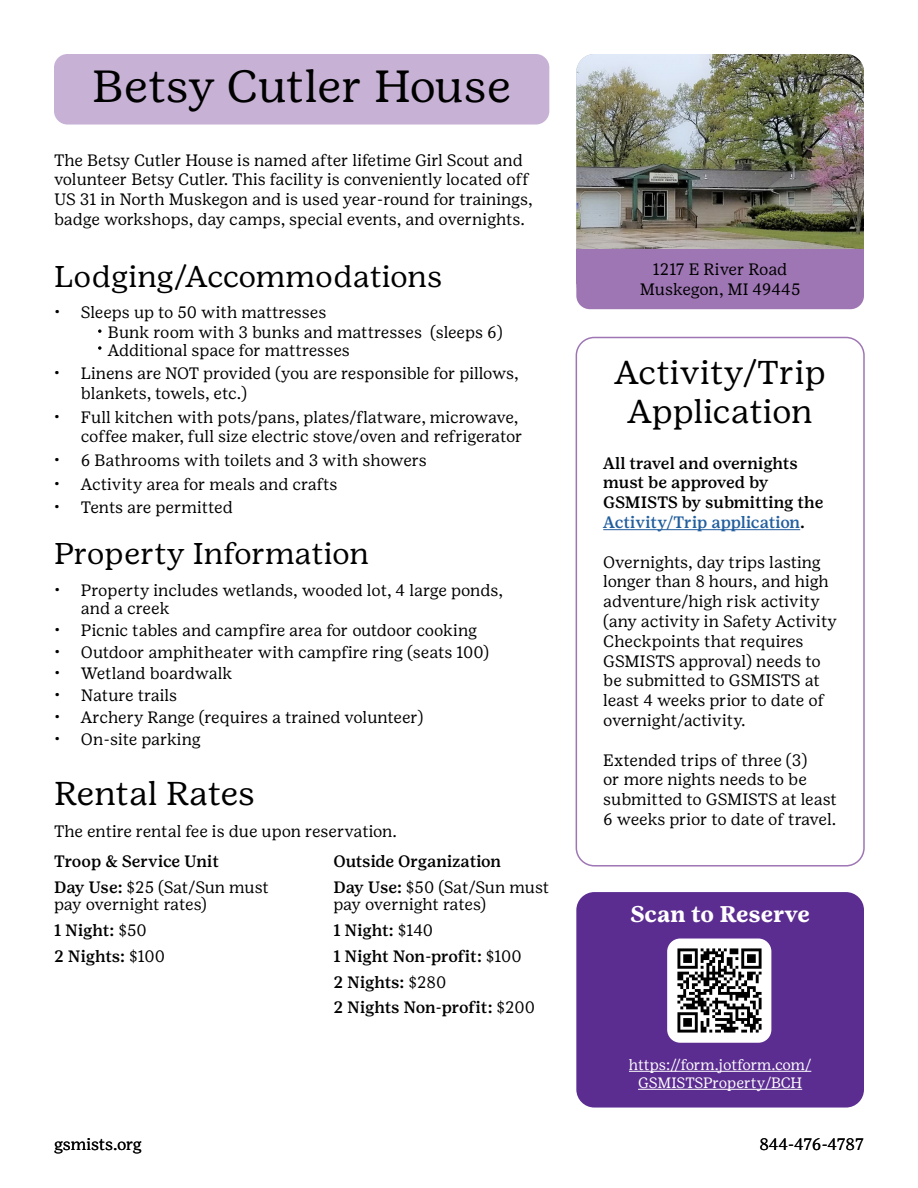
<style>
.page{position:relative;width:918px;height:1188px;background:#fff}
.page>*{position:absolute;margin:0;border:0;box-sizing:border-box;transform-origin:0 0}
.t1{font:45px "Girl Scout Text";letter-spacing:-.005em;color:#000;scale:1.05 1}
.t2{font:33px/39.6px "Girl Scout Text";color:#000;text-align:center;scale:1.05 1}
.t3{font:30px "Girl Scout Text";letter-spacing:-.005em;color:#000;scale:1.05 1}
.t4{font:700 22.65px "Girl Scout Text";color:#fff}
.t5{font:16.5px/19.8px "Girl Scout Text";color:#000}
.t6{font:500 16.5px/25.8px "Girl Scout Text";letter-spacing:-.005em;color:#000}
.t7{font:16.5px/19.8px "Girl Scout Text";letter-spacing:-.02em;color:#000}
.t8{font:15px/18px "Girl Scout Text";letter-spacing:-.005em;color:#fff;text-align:center}
.s1{font-weight:400}
.s2{font-weight:500}
.s3{color:#215e9e}
</style>
<div class="page">
<div style="left:54px;top:54px;width:495px;height:71px;background:#c7b2d6;border-radius:14px"></div>
<div style="left:576px;top:337px;width:289px;height:530px;border:2px solid #9e76b4;border-radius:18px"></div>
<div style="left:576px;top:892px;width:288px;height:216px;background:#5c2d91;border-radius:18px"></div>
<img style="left:576px;top:54px;width:288px;height:195px">
<div style="left:576px;top:249px;width:288px;height:60px;background:#9e76b4;border-radius:14px"></div>
<hr style="left:603px;top:529px;width:197px;height:1px;background:#215e9e">
<hr style="left:629px;top:1071px;width:182px;height:1px;background:#fff">
<hr style="left:638px;top:1089px;width:164px;height:1px;background:#fff">
<div style="left:576px;top:249px;width:288px;height:35px;background:#9e76b4"></div>
<svg style="left:98px;top:329px;width:4px;height:4px"></svg>
<svg style="left:98px;top:346px;width:4px;height:4px"></svg>
<div style="left:667px;top:939px;width:104px;height:104px;background:#fff;border-radius:13px"></div>
<img style="left:677px;top:948px;width:85px;height:85px">
<h1 class="t1" style="left:92px;top:59px;width:401px">Betsy Cutler House</h1>
<p class="t5" style="left:54px;top:150px;width:480px">The Betsy Cutler House is named after lifetime Girl Scout and volunteer Betsy Cutler. This facility is conveniently located off US 31 in North Muskegon and is used year-round for trainings, badge workshops, day camps, special events, and overnights.</p>
<h3 class="t3" style="left:54px;top:259px;width:372px">Lodging/Accommodations</h3>
<p class="t5" style="left:640px;top:259px;width:162px;text-align:center">1217 E River Road<br>Muskegon, MI 49445</p>
<p class="t5" style="left:108px;top:301px;width:396px;line-height:20.5px;text-indent:-54px">• Sleeps up to 50 with mattresses<br>Bunk room with 3 bunks and mattresses (sleeps 6)</p>
<p class="t5" style="left:108px;top:340px;width:243px">Additional space for mattresses</p>
<p class="t7" style="left:81px;top:363px;width:439px;text-indent:-27px">• Linens are NOT provided (you are responsible for pillows, blankets, towels, etc.)</p>
<p class="t5" style="left:54px;top:407px;width:470px;text-align:right">• Full kitchen with pots/pans, plates/flatware, microwave, coffee maker, full size electric stove/oven and refrigerator</p>
<p class="t5" style="left:54px;top:450px;width:374px">• 6 Bathrooms with toilets and 3 with showers</p>
<p class="t5" style="left:54px;top:474px;width:285px">• Activity area for meals and crafts</p>
<p class="t5" style="left:54px;top:497px;width:180px">• Tents are permitted</p>
<h3 class="t3" style="left:54px;top:536px;width:302px">Property Information</h3>
<p class="t5" style="left:81px;top:581px;width:424px;line-height:18px;text-indent:-27px">• Property includes wetlands, wooded lot, 4 large ponds, and a creek</p>
<p class="t5" style="left:54px;top:620px;width:425px">• Picnic tables and campfire area for outdoor cooking</p>
<p class="t5" style="left:54px;top:642px;width:437px">• Outdoor amphitheater with campfire ring (seats 100)</p>
<p class="t5" style="left:54px;top:663px;width:180px">• Wetland boardwalk</p>
<p class="t5" style="left:54px;top:685px;width:125px">• Nature trails</p>
<p class="t5" style="left:54px;top:707px;width:371px">• Archery Range (requires a trained volunteer)</p>
<p class="t5" style="left:54px;top:729px;width:148px">• On-site parking</p>
<h2 class="t2" style="left:54px;top:773px;width:193px">Rental Rates</h2>
<p class="t5" style="left:54px;top:821px;width:344px">The entire rental fee is due upon reservation.</p>
<p class="t6" style="left:54px;top:848px;width:216px;line-height:26.2px">Troop &amp; Service Unit<br>Day Use: <span class="s1">$25 (Sat/Sun must</span></p>
<p class="t5" style="left:54px;top:891px;width:154px;line-height:25.8px">pay overnight rates)<br><span class="s2">1 Night:</span> $50<br><span class="s2">2 Nights:</span> $100</p>
<p class="t6" style="left:333px;top:848px;width:217px;line-height:26.2px">Outside Organization<br>Day Use: <span class="s1">$50 (Sat/Sun must</span></p>
<p class="t6" style="left:333px;top:891px;width:203px"><span class="s1">pay overnight rates)<br></span>1 Night: <span class="s1">$140<br></span>1 Night Non-profit: <span class="s1">$100<br></span>2 Nights: <span class="s1">$280<br></span>2 Nights Non-profit: <span class="s1">$200</span></p>
<h2 class="t2" style="left:615px;top:352px;width:203px">Activity/Trip<br>Application</h2>
<p class="t6" style="left:603px;top:453px;width:222px;line-height:19.8px">All travel and overnights must be approved by<br>GSMISTS by submitting the<br><span class="s3">Activity/Trip application</span>.</p>
<p class="t5" style="left:603px;top:552px;width:235px">Overnights, day trips lasting longer than 8 hours, and high adventure/high risk activity (any activity in Safety Activity<br>Checkpoints that requires<br>GSMISTS approval) needs to be submitted to GSMISTS at least 4 weeks prior to date of overnight/activity.</p>
<p class="t5" style="left:603px;top:750px;width:235px">Extended trips of three (3)<br>or more nights needs to be submitted to GSMISTS at least<br>6 weeks prior to date of travel.</p>
<h3 class="t4" style="left:630px;top:901px;width:181px">Scan to Reserve</h3>
<p class="t8" style="left:629px;top:1055px;width:184px">https://form.jotform.com/<br>GSMISTSProperty/BCH</p>
<p class="t5" style="left:54px;top:1134px;width:89px">gsmists.org</p>
<p class="t7" style="left:759px;top:1134px;width:106px">844-476-4787</p>
</div>
